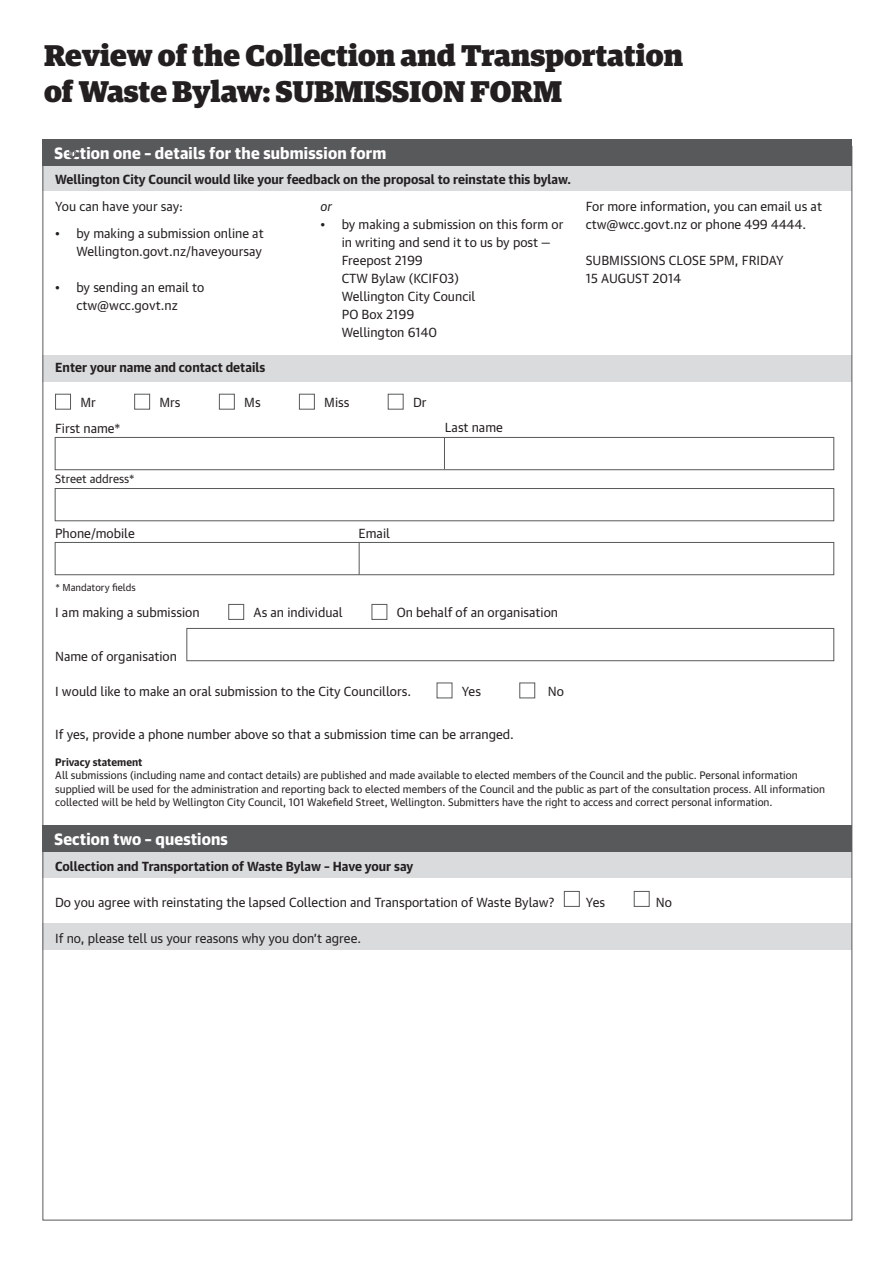
<style>
.page{position:relative;width:893px;height:1263px;background:#fff}
.page>*{position:absolute;margin:0;border:0;box-sizing:border-box;transform-origin:0 0}
.t1{font:900 30px/36px "Guardian Egyp";color:#231f20}
.t2{font:900 15.9px "Guardian Text Sans";letter-spacing:.01em;color:#fff}
.t3{font:12.75px/18px "Guardian Text Sans";color:#231f20}
.t4{font:700 12.75px "Guardian Text Sans";color:#231f20}
.t5{font:italic 12.75px "Guardian Text Sans";color:#231f20}
.t6{font:11.55px "Guardian Text Sans";color:#231f20}
.t7{font:10.5px/13.5px "Guardian Text Sans";color:#231f20}
.t8{font:700 10.5px "Guardian Text Sans";color:#231f20}
.t9{font:9.75px "Guardian Text Sans";color:#231f20}
</style>
<div class="page">
<div style="left:43px;top:851px;width:809px;height:27px;background:#dadbdd"></div>
<div style="left:43px;top:923px;width:809px;height:26px;background:#dadbdd"></div>
<div style="left:43px;top:355px;width:809px;height:26px;background:#dadbdd"></div>
<div style="left:43px;top:164px;width:809px;height:27px;background:#dadbdd"></div>
<div style="left:228px;top:604px;width:16px;height:16px;background:#fff;border:1px solid #58595b"></div>
<div style="left:372px;top:604px;width:15px;height:16px;background:#fff;border:1px solid #58595b"></div>
<div style="left:187px;top:628px;width:647px;height:33px;background:#fff;border:1px solid #58595b"></div>
<div style="left:520px;top:683px;width:15px;height:15px;background:#fff;border:1px solid #58595b"></div>
<div style="left:43px;top:139px;width:809px;height:26px;background:#58595b"></div>
<div style="left:55px;top:437px;width:779px;height:33px;background:#fff;border:1px solid #58595b"></div>
<div style="left:55px;top:488px;width:779px;height:33px;background:#fff;border:1px solid #58595b"></div>
<div style="left:55px;top:542px;width:779px;height:33px;background:#fff;border:1px solid #58595b"></div>
<hr style="left:444px;top:437px;width:1px;height:32px;background:#58595b">
<hr style="left:359px;top:543px;width:1px;height:32px;background:#58595b">
<div style="left:43px;top:825px;width:809px;height:26px;background:#58595b"></div>
<div style="left:564px;top:891px;width:15px;height:16px;background:#fff;border:1px solid #58595b"></div>
<div style="left:634px;top:891px;width:15px;height:16px;background:#fff;border:1px solid #58595b"></div>
<div style="left:55px;top:394px;width:16px;height:15px;background:#fff;border:1px solid #58595b"></div>
<div style="left:134px;top:394px;width:16px;height:15px;background:#fff;border:1px solid #58595b"></div>
<div style="left:219px;top:394px;width:16px;height:15px;background:#fff;border:1px solid #58595b"></div>
<div style="left:299px;top:394px;width:16px;height:15px;background:#fff;border:1px solid #58595b"></div>
<div style="left:388px;top:394px;width:15px;height:15px;background:#fff;border:1px solid #58595b"></div>
<h1 class="t1" style="left:44px;top:35px;width:641px">Review of the Collection and Transportation of Waste Bylaw: SUBMISSION FORM</h1>
<p class="t2" style="left:55px;top:140px;width:333px">Section one – details for the submission form</p>
<p class="t4" style="left:55px;top:169px;width:517px">Wellington City Council would like your feedback on the proposal to reinstate this bylaw.</p>
<p class="t3" style="left:55px;top:196px;width:129px">You can have your say:</p>
<p class="t3" style="left:55px;top:223px;width:210px;text-align:right">• by making a submission online at<br>Wellington.govt.nz/haveyoursay</p>
<p class="t3" style="left:55px;top:277px;width:151px;text-align:center">• by sending an email to ctw@wcc.govt.nz</p>
<p class="t5" style="left:320px;top:196px;width:13px">or</p>
<p class="t3" style="left:342px;top:214px;width:223px;text-indent:-21px">• by making a submission on this form or in writing and send it to us by post —<br>Freepost 2199<br>CTW Bylaw (KCIF03)<br>Wellington City Council<br>PO Box 2199<br>Wellington 6140</p>
<p class="t4" style="left:55px;top:357px;width:212px">Enter your name and contact details</p>
<p class="t3" style="left:80px;top:392px;width:17px">Mr</p>
<p class="t3" style="left:159px;top:392px;width:23px">Mrs</p>
<p class="t3" style="left:244px;top:392px;width:18px">Ms</p>
<p class="t3" style="left:324px;top:392px;width:27px">Miss</p>
<p class="t3" style="left:413px;top:392px;width:15px">Dr</p>
<p class="t3" style="left:55px;top:418px;width:67px">First name*</p>
<p class="t3" style="left:445px;top:417px;width:60px">Last name</p>
<p class="t3" style="left:586px;top:196px;width:238px">For more information, you can email us at ctw@wcc.govt.nz or phone 499 4444.</p>
<p class="t3" style="left:586px;top:250px;width:200px">SUBMISSIONS CLOSE 5PM, FRIDAY<br>15 AUGUST 2014</p>
<p class="t6" style="left:55px;top:470px;width:81px">Street address*</p>
<p class="t3" style="left:55px;top:523px;width:81px">Phone/mobile</p>
<p class="t3" style="left:358px;top:523px;width:33px">Email</p>
<p class="t9" style="left:55px;top:579px;width:82px">* Mandatory fields</p>
<p class="t3" style="left:55px;top:602px;width:146px">I am making a submission</p>
<p class="t3" style="left:254px;top:602px;width:91px">As an individual</p>
<p class="t3" style="left:397px;top:602px;width:163px">On behalf of an organisation</p>
<p class="t3" style="left:55px;top:646px;width:123px">Name of organisation</p>
<p class="t3" style="left:55px;top:681px;width:357px">I would like to make an oral submission to the City Councillors.</p>
<p class="t3" style="left:462px;top:681px;width:21px">Yes</p>
<p class="t3" style="left:548px;top:681px;width:18px">No</p>
<p class="t3" style="left:55px;top:724px;width:460px">If yes, provide a phone number above so that a submission time can be arranged.</p>
<p class="t8" style="left:55px;top:753px;width:89px">Privacy statement</p>
<p class="t7" style="left:55px;top:768px;width:771px">All submissions (including name and contact details) are published and made available to elected members of the Council and the public. Personal information supplied will be used for the administration and reporting back to elected members of the Council and the public as part of the consultation process. All information collected will be held by Wellington City Council, 101 Wakefield Street, Wellington. Submitters have the right to access and correct personal information.</p>
<p class="t2" style="left:55px;top:826px;width:175px">Section two – questions</p>
<p class="t4" style="left:55px;top:855px;width:360px">Collection and Transportation of Waste Bylaw – Have your say</p>
<p class="t3" style="left:55px;top:892px;width:501px">Do you agree with reinstating the lapsed Collection and Transportation of Waste Bylaw?</p>
<p class="t3" style="left:586px;top:892px;width:21px">Yes</p>
<p class="t3" style="left:656px;top:892px;width:18px">No</p>
<p class="t3" style="left:55px;top:928px;width:308px">If no, please tell us your reasons why you don’t agree.</p>
</div>
